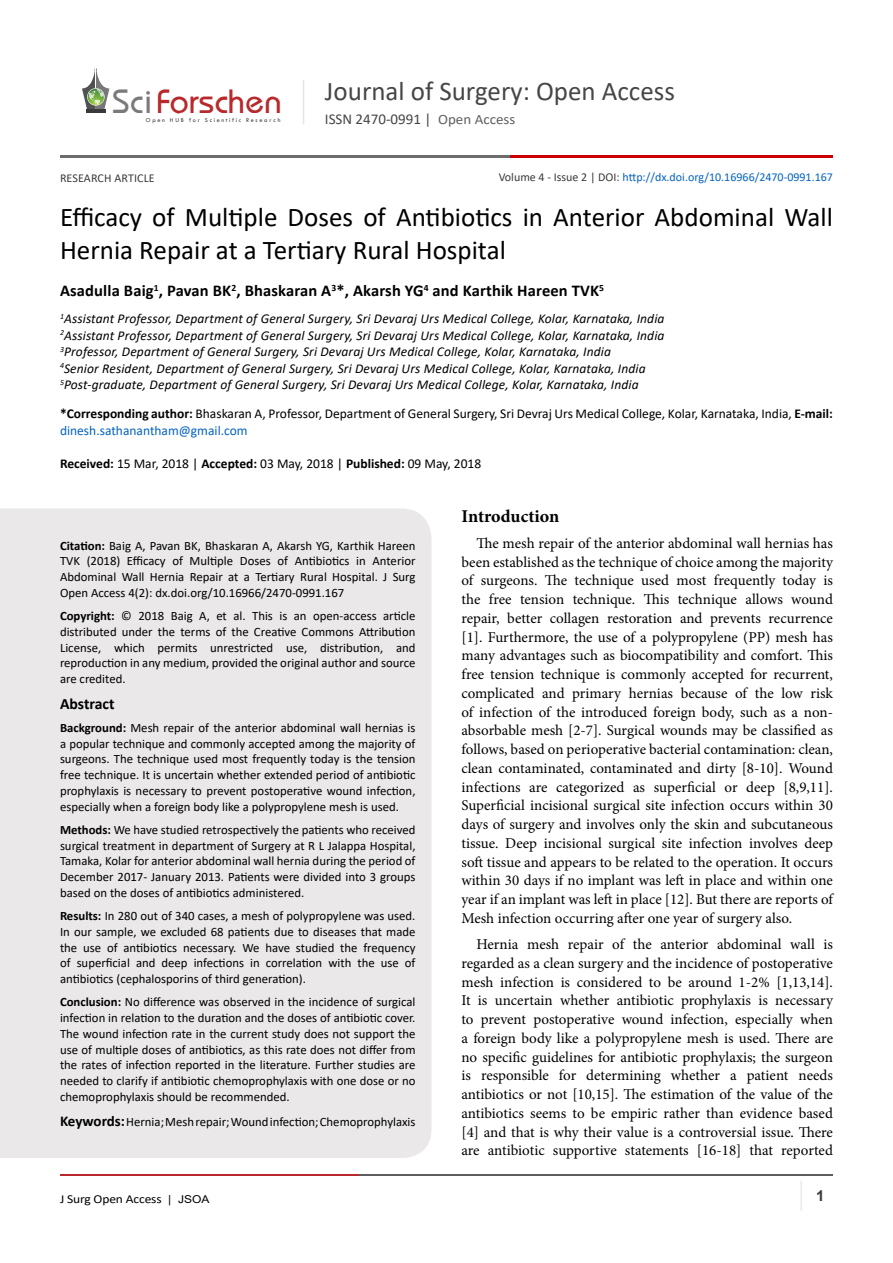
<style>
.page{position:relative;width:893px;height:1263px;background:#fff}
.page>*{position:absolute;margin:0;border:0;box-sizing:border-box;transform-origin:0 0}
.t1{font:35.1px "Opal";color:#b8292c}
.t2{font:27px/33px "Calibri";color:#000}
.t3{font:27px "Calibri";color:#474646}
.No_Spacing{font:700 18px "Minion Pro";letter-spacing:-.005em;color:#000}
.t4{font:700 16.5px "Calibri";letter-spacing:.01em;color:#000}
.List_Paragraph{font:700 15.75px "Calibri";color:#000}
.No_Spacing-2{font:15px/18.8px "Minion Pro";color:#000;text-align:justify}
.t5{font:15px "Calibri";color:#474646}
.t6{font:700 15px "Arial";color:#3c3a3b}
.t7{font:italic 13.5px "Calibri";letter-spacing:.01em;color:#000}
.t8{font:13.5px/16.5px "Calibri";color:#000}
.No_Spacing-3{font:12.75px/15.8px "Calibri";color:#000;text-align:justify}
.t9{font:12.15px "Calibri";letter-spacing:-.01em;color:#000;scale:1.11 1}
.t10{font:12px "Calibri";color:#0563c1}
.t11{font:12px "Calibri";letter-spacing:.01em;color:#3c3a3b}
.t12{font:6.15px "Tw Cen";letter-spacing:.28em;color:#3a3a3a}
.s1{color:#7a7a7b}
.s2{font-size:14.25px;color:#605f5f}
.s3{color:#3c3a3b}
.s4{font-weight:700}
.s5{color:#0563c1}
.s6{font-weight:700;font-size:15px}
.s7{font-family:"Arial";font-size:10.8px}
</style>
<div class="page">
<hr style="left:86px;top:109px;width:19px;height:4px;background:#3a3a3a">
<svg style="left:82px;top:68px;width:27px;height:41px"></svg>
<hr style="left:303px;top:80px;width:1px;height:44px;background:#e4e5e9">
<hr style="left:800px;top:1181px;width:2px;height:29px;background:#eae8e8">
<hr style="left:60px;top:1174px;width:300px;height:2px;background:#b9282c">
<hr style="left:359px;top:1174px;width:474px;height:2px;background:#5d5e60">
<hr style="left:60px;top:155px;width:535px;height:2px;background:#6e6d6d">
<hr style="left:511px;top:155px;width:322px;height:2px;background:#ca0000">
<div style="left:0;top:508px;width:431px;height:650px;background:#eae8e8"></div>
<p class="t1" style="left:113px;top:80px;width:171px"><span class="s1">Sci</span>Forschen</p>
<p class="t12" style="left:146px;top:116px;width:136px">Open HUB for Scientific Research</p>
<h2 class="t3" style="left:325px;top:72px;width:351px">Journal of Surgery: Open Access</h2>
<p class="t5" style="left:325px;top:109px;width:192px">ISSN 2470-0991 | <span class="s2">Open Access</span></p>
<p class="t10" style="left:499px;top:169px;width:336px"><span class="s3">Volume 4 - Issue 2 | DOI:</span> http://dx.doi.org/10.16966/2470-0991.167</p>
<p class="t11" style="left:60px;top:170px;width:96px">RESEARCH ARTICLE</p>
<p class="t2" style="left:60px;top:199px;width:774px">Efficacy of Multiple Doses of Antibiotics in Anterior Abdominal Wall<br>Hernia Repair at a Tertiary Rural Hospital</p>
<p class="t4" style="left:60px;top:279px;width:546px">Asadulla Baig<sup>1</sup>, Pavan BK<sup>2</sup>, Bhaskaran A<sup>3</sup>*, Akarsh YG<sup>4</sup> and Karthik Hareen TVK<sup>5</sup></p>
<p class="t7" style="left:60px;top:309px;width:606px"><sup>1</sup>Assistant Professor, Department of General Surgery, Sri Devaraj Urs Medical College, Kolar, Karnataka, India</p>
<p class="t7" style="left:60px;top:326px;width:606px"><sup>2</sup>Assistant Professor, Department of General Surgery, Sri Devaraj Urs Medical College, Kolar, Karnataka, India</p>
<p class="t7" style="left:60px;top:342px;width:552px"><sup>3</sup>Professor, Department of General Surgery, Sri Devaraj Urs Medical College, Kolar, Karnataka, India</p>
<p class="t7" style="left:60px;top:359px;width:587px"><sup>4</sup>Senior Resident, Department of General Surgery, Sri Devaraj Urs Medical College, Kolar, Karnataka, India</p>
<p class="t7" style="left:60px;top:375px;width:580px"><sup>5</sup>Post-graduate, Department of General Surgery, Sri Devaraj Urs Medical College, Kolar, Karnataka, India</p>
<p class="t8" style="left:60px;top:405px;width:774px"><span class="s4">*Corresponding author:</span> Bhaskaran A, Professor, Department of General Surgery, Sri Devraj Urs Medical College, Kolar, Karnataka, India, <span class="s4">E-mail: </span><span class="s5">dinesh.sathanantham@gmail.com</span></p>
<p class="t8" style="left:60px;top:455px;width:423px"><span class="s4">Received:</span> 15 Mar, 2018 | <span class="s4">Accepted:</span> 03 May, 2018 | <span class="s4">Published:</span> 09 May, 2018</p>
<p class="No_Spacing-3" style="left:60px;top:537px;width:357px"><span class="s4">Citation:</span> Baig A, Pavan BK, Bhaskaran A, Akarsh YG, Karthik Hareen TVK (2018) Efficacy of Multiple Doses of Antibiotics in Anterior Abdominal Wall Hernia Repair at a Tertiary Rural Hospital. J Surg Open Access 4(2): dx.doi.org/10.16966/2470-0991.167</p>
<p class="No_Spacing-3" style="left:60px;top:608px;width:357px"><span class="s4">Copyright:</span> © 2018 Baig A, et al. This is an open-access article distributed under the terms of the Creative Commons Attribution License, which permits unrestricted use, distribution, and reproduction in any medium, provided the original author and source are credited.</p>
<p class="List_Paragraph" style="left:60px;top:692px;width:56px">Abstract</p>
<p class="No_Spacing-3" style="left:60px;top:719px;width:357px"><span class="s4">Background:</span> Mesh repair of the anterior abdominal wall hernias is a popular technique and commonly accepted among the majority of surgeons. The technique used most frequently today is the tension free technique. It is uncertain whether extended period of antibiotic prophylaxis is necessary to prevent postoperative wound infection, especially when a foreign body like a polypropylene mesh is used.</p>
<p class="No_Spacing-3" style="left:60px;top:821px;width:357px"><span class="s4">Methods:</span> We have studied retrospectively the patients who received surgical treatment in department of Surgery at R L Jalappa Hospital, Tamaka, Kolar for anterior abdominal wall hernia during the period of December 2017- January 2013. Patients were divided into 3 groups based on the doses of antibiotics administered.</p>
<p class="No_Spacing-3" style="left:60px;top:908px;width:357px"><span class="s4">Results:</span> In 280 out of 340 cases, a mesh of polypropylene was used.<br>In our sample, we excluded 68 patients due to diseases that made the use of antibiotics necessary. We have studied the frequency of superficial and deep infections in correlation with the use of antibiotics (cephalosporins of third generation).</p>
<p class="No_Spacing-3" style="left:60px;top:994px;width:357px"><span class="s4">Conclusion:</span> No difference was observed in the incidence of surgical infection in relation to the duration and the doses of antibiotic cover.<br>The wound infection rate in the current study does not support the use of multiple doses of antibiotics, as this rate does not differ from the rates of infection reported in the literature. Further studies are needed to clarify if antibiotic chemoprophylaxis with one dose or no chemoprophylaxis should be recommended.</p>
<p class="No_Spacing-3" style="left:60px;top:1114px;width:357px"><span class="s6">Keywords:</span> Hernia; Mesh repair; Wound infection; Chemoprophylaxis</p>
<p class="No_Spacing" style="left:461px;top:503px;width:99px">Introduction</p>
<p class="No_Spacing-2" style="left:461px;top:534px;width:373px;text-indent:15px">The mesh repair of the anterior abdominal wall hernias has been established as the technique of choice among the majority of surgeons. The technique used most frequently today is the free tension technique. This technique allows wound repair, better collagen restoration and prevents recurrence [1]. Furthermore, the use of a polypropylene (PP) mesh has many advantages such as biocompatibility and comfort. This free tension technique is commonly accepted for recurrent, complicated and primary hernias because of the low risk of infection of the introduced foreign body, such as a non&shy;absorbable mesh [2-7]. Surgical wounds may be classified as follows, based on perioperative bacterial contamination: clean, clean contaminated, contaminated and dirty [8-10]. Wound infections are categorized as superficial or deep [8,9,11].<br>Superficial incisional surgical site infection occurs within 30 days of surgery and involves only the skin and subcutaneous tissue. Deep incisional surgical site infection involves deep soft tissue and appears to be related to the operation. It occurs within 30 days if no implant was left in place and within one year if an implant was left in place [12]. But there are reports of Mesh infection occurring after one year of surgery also.</p>
<p class="No_Spacing-2" style="left:461px;top:935px;width:373px;text-indent:15px">Hernia mesh repair of the anterior abdominal wall is regarded as a clean surgery and the incidence of postoperative mesh infection is considered to be around 1-2% [1,13,14].<br>It is uncertain whether antibiotic prophylaxis is necessary to prevent postoperative wound infection, especially when a foreign body like a polypropylene mesh is used. There are no specific guidelines for antibiotic prophylaxis; the surgeon is responsible for determining whether a patient needs antibiotics or not [10,15]. The estimation of the value of the antibiotics seems to be empiric rather than evidence based [4] and that is why their value is a controversial issue. There are antibiotic supportive statements [16-18] that reported</p>
<p class="t9" style="left:60px;top:1190px;width:136px">J Surg Open Access <span class="s7">| JSOA</span></p>
<p class="t6" style="left:816px;top:1185px;width:10px">1</p>
</div>
